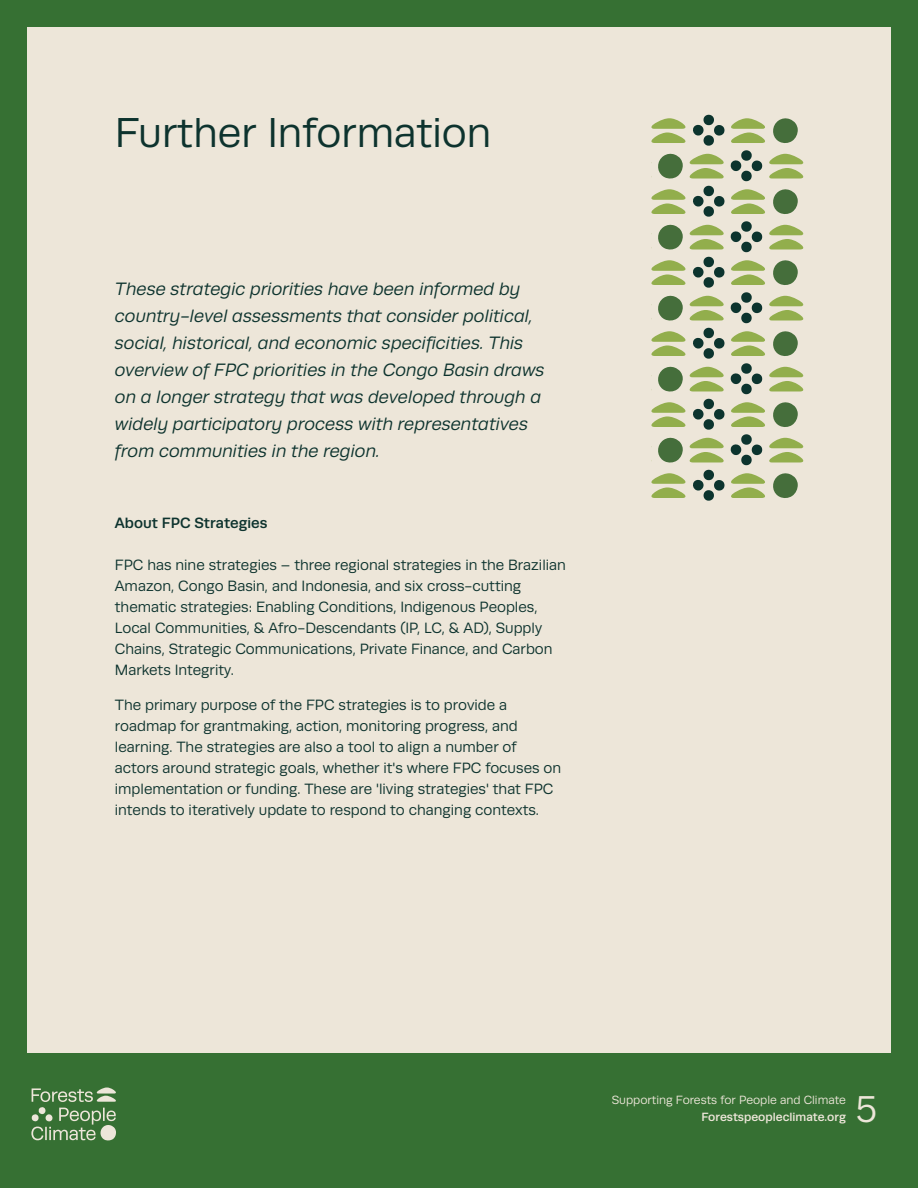
<style>
.page{position:relative;width:918px;height:1188px;background:#367033}
.page>*{position:absolute;margin:0;border:0;box-sizing:border-box;transform-origin:0 0}
.t1{font:42px "Runda";color:#0d332e}
.t2{font:37.5px "Runda";color:#ede6d9}
.t3{font:italic 18px/27px "Runda";color:#0d332e}
.t4{font:15px/21px "Runda";color:#0d332e}
.t5{font:500 15px "Runda";color:#0d332e}
.t6{font:12px "Runda";color:#ede6d9}
.t7{font:500 12px "Runda";color:#ede6d9}
</style>
<div class="page">
<div style="left:27px;top:27px;width:864px;height:1026px;background:#ede6d9"></div>
<svg style="left:31px;top:1088px;width:85px;height:53px"></svg>
<svg style="left:651px;top:115px;width:152px;height:386px"></svg>
<h1 class="t1" style="left:115px;top:109px;width:378px">Further Information</h1>
<p class="t3" style="left:115px;top:275px;width:431px">These strategic priorities have been informed by country-level assessments that consider political, social, historical, and economic specificities. This overview of FPC priorities in the Congo Basin draws on a longer strategy that was developed through a widely participatory process with representatives from communities in the region.</p>
<p class="t5" style="left:115px;top:515px;width:154px">About FPC Strategies</p>
<p class="t4" style="left:115px;top:555px;width:453px">FPC has nine strategies – three regional strategies in the Brazilian Amazon, Congo Basin, and Indonesia, and six cross-cutting thematic strategies: Enabling Conditions, Indigenous Peoples, Local Communities, &amp; Afro-Descendants (IP, LC, &amp; AD), Supply Chains, Strategic Communications, Private Finance, and Carbon Markets Integrity.</p>
<p class="t4" style="left:115px;top:694px;width:448px">The primary purpose of the FPC strategies is to provide a roadmap for grantmaking, action, monitoring progress, and learning. The strategies are also a tool to align a number of actors around strategic goals, whether it's where FPC focuses on implementation or funding. These are 'living strategies' that FPC intends to iteratively update to respond to changing contexts.</p>
<p class="t6" style="left:612px;top:1093px;width:236px">Supporting Forests for People and Climate</p>
<p class="t7" style="left:701px;top:1110px;width:146px">Forestspeopleclimate.org</p>
<h2 class="t2" style="left:856px;top:1089px;width:23px">5</h2>
</div>
